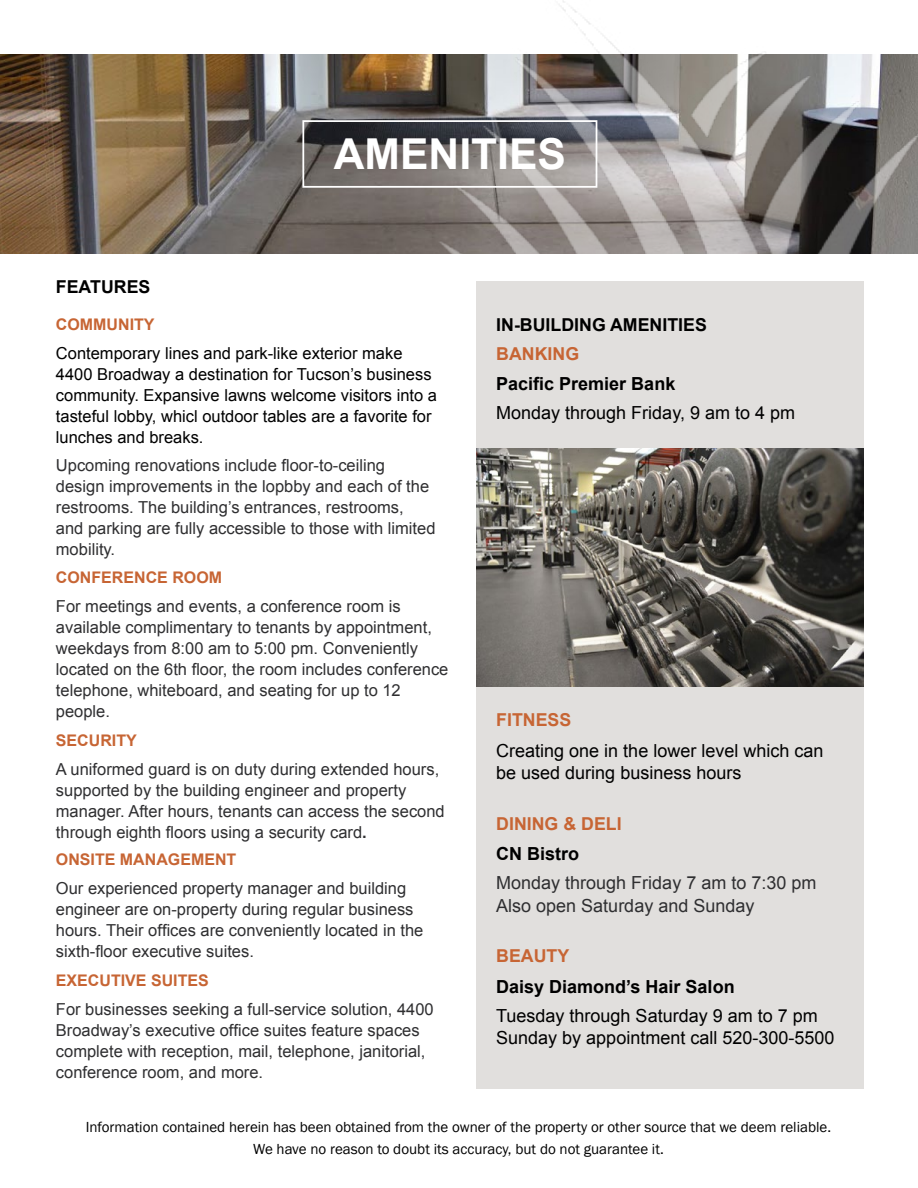
<style>
.page{position:relative;width:918px;height:1188px;background:#fff}
.page>*{position:absolute;margin:0;border:0;box-sizing:border-box;transform-origin:0 0}
.t1{font:700 42.6px "Arial";color:#fff}
.t2{font:18px/22.5px "Arial";color:#000}
.t3{font:18px/22.5px "Arial";color:#2f2f31}
.t4{font:700 18px "Arial";color:#000}
.t5{font:700 17.85px "Arial";color:#c76534}
.t6{font:700 17.85px "Arial";color:#000}
.t7{font:16.5px/21px "Arial";color:#2f2f31}
.t8{font:16.5px/21px "Arial";color:#000}
.t9{font:700 16.05px "Arial";color:#c76534}
.t10{font:15px/21.8px "Franklin Gothic";color:#000;text-align:center}
.s1{font-weight:700}
</style>
<div class="page">
<img style="left:0;top:55px;width:419px;height:198px">
<img style="left:419px;top:1px;width:499px;height:252px">
<div style="left:302px;top:120px;width:295px;height:68px;border:2px solid #fff"></div>
<div style="left:476px;top:281px;width:388px;height:175px;background:#e1dfdd"></div>
<div style="left:476px;top:669px;width:388px;height:420px;background:#e1dfdd"></div>
<img style="left:476px;top:449px;width:388px;height:238px">
<h1 class="t1" style="left:334px;top:126px;width:234px">AMENITIES</h1>
<p class="t6" style="left:56px;top:275px;width:96px">FEATURES</p>
<p class="t9" style="left:56px;top:314px;width:100px">COMMUNITY</p>
<p class="t8" style="left:56px;top:343px;width:383px">Contemporary lines and park-like exterior make 4400 Broadway a destination for Tucson’s business community. Expansive lawns welcome visitors into a tasteful lobby, whicl outdoor tables are a favorite for lunches and breaks.</p>
<p class="t7" style="left:56px;top:455px;width:381px">Upcoming renovations include floor-to-ceiling design improvements in the lopbby and each of the restrooms. The building’s entrances, restrooms,<br>and parking are fully accessible to those with limited mobility.</p>
<p class="t9" style="left:56px;top:566px;width:168px">CONFERENCE ROOM</p>
<p class="t7" style="left:56px;top:596px;width:394px">For meetings and events, a conference room is available complimentary to tenants by appointment, weekdays from 8:00 am to 5:00 pm. Conveniently located on the 6th floor, the room includes conference telephone, whiteboard, and seating for up to 12 people.</p>
<p class="t9" style="left:56px;top:729px;width:82px">SECURITY</p>
<p class="t7" style="left:56px;top:759px;width:390px">A uniformed guard is on duty during extended hours, supported by the building engineer and property manager. After hours, tenants can access the second through eighth floors using a security card<span class="s1">.</span></p>
<p class="t9" style="left:56px;top:849px;width:182px">ONSITE MANAGEMENT</p>
<p class="t7" style="left:56px;top:878px;width:369px">Our experienced property manager and building engineer are on-property during regular business hours. Their offices are conveniently located in the sixth-floor executive suites.</p>
<p class="t9" style="left:56px;top:970px;width:154px">EXECUTIVE SUITES</p>
<p class="t7" style="left:56px;top:999px;width:379px">For businesses seeking a full-service solution, 4400<br>Broadway’s executive office suites feature spaces complete with reception, mail, telephone, janitorial, conference room, and more.</p>
<p class="t6" style="left:496px;top:313px;width:212px">IN-BUILDING AMENITIES</p>
<p class="t5" style="left:496px;top:341px;width:84px">BANKING</p>
<p class="t4" style="left:496px;top:372px;width:181px">Pacific Premier Bank</p>
<p class="t2" style="left:496px;top:402px;width:300px">Monday through Friday, 9 am to 4 pm</p>
<p class="t5" style="left:496px;top:708px;width:77px">FITNESS</p>
<p class="t2" style="left:496px;top:740px;width:329px">Creating one in the lower level which can be used during business hours</p>
<p class="t5" style="left:496px;top:811px;width:127px">DINING &amp; DELI</p>
<p class="t4" style="left:496px;top:842px;width:84px">CN Bistro</p>
<p class="t3" style="left:496px;top:872px;width:322px">Monday through Friday 7 am to 7:30 pm<br>Also open Saturday and Sunday</p>
<p class="t5" style="left:496px;top:944px;width:75px">BEAUTY</p>
<p class="t4" style="left:496px;top:974px;width:240px">Daisy Diamond’s Hair Salon</p>
<p class="t2" style="left:496px;top:1004px;width:340px">Tuesday through Saturday 9 am to 7 pm<br>Sunday by appointment call 520-300-5500</p>
<p class="t10" style="left:86px;top:1117px;width:747px">Information contained herein has been obtained from the owner of the property or other source that we deem reliable.<br>We have no reason to doubt its accuracy, but do not guarantee it.</p>
</div>
